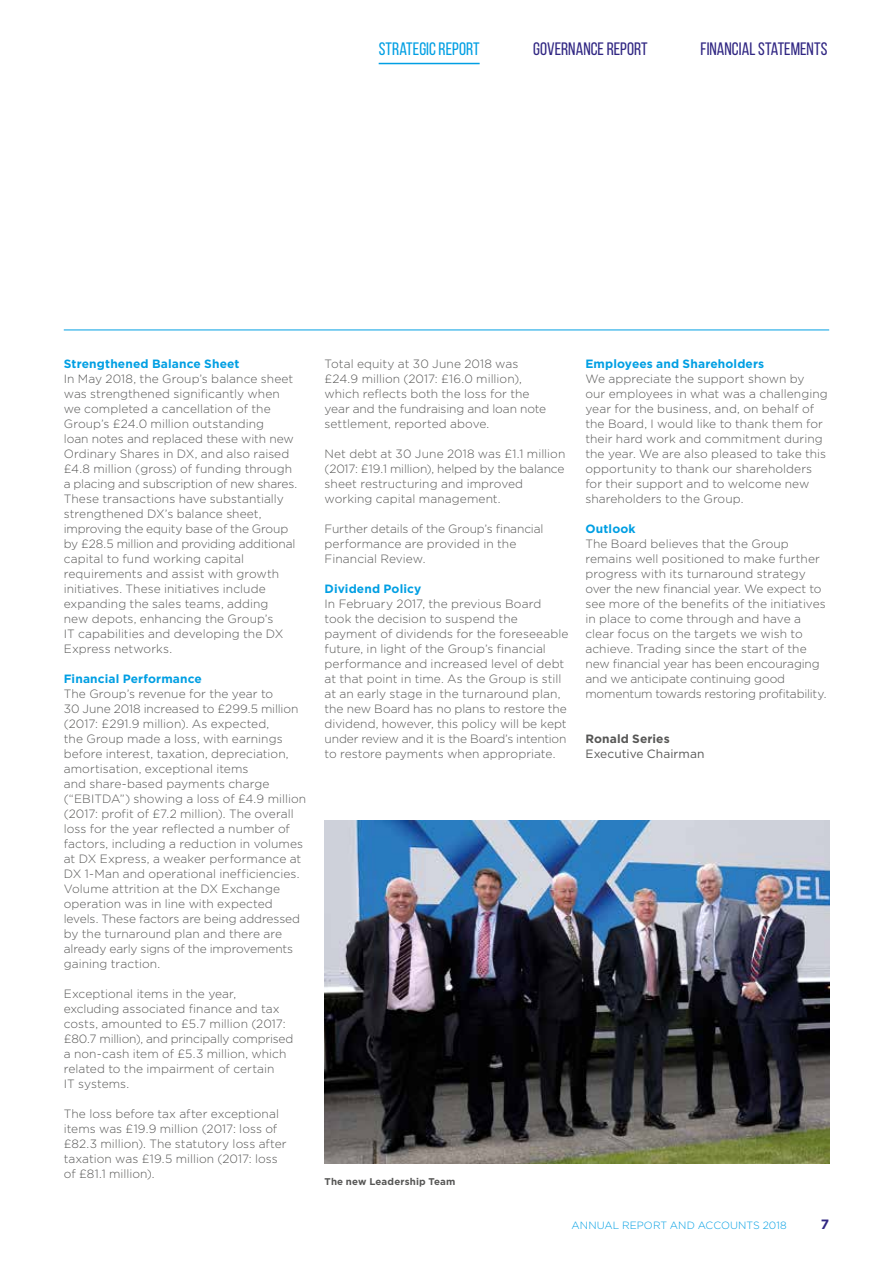
<style>
.page{position:relative;width:893px;height:1263px;background:#fff}
.page>*{position:absolute;margin:0;border:0;box-sizing:border-box;transform-origin:0 0}
.t1{font:18px "Bebas Neue";color:#312783}
.t2{font:18px "Bebas Neue";color:#009fe3}
.t3{font:700 13.5px "Gotham";color:#312783}
.t4{font:300 12px/15px "Gotham";color:#575756}
.t5{font:700 12px "Gotham";letter-spacing:.01em;color:#009fe3}
.t6{font:12px "Gotham";letter-spacing:.005em;color:#575756}
.t7{font:700 12px "Gotham";letter-spacing:.01em;color:#575756}
.t8{font:300 10.5px "Gotham";letter-spacing:.005em;color:#009fe3}
.t9{font:700 9.75px "Gotham";letter-spacing:.015em;color:#575756}
</style>
<div class="page">
<hr style="left:379px;top:63px;width:101px;height:1px;background:#009fe3">
<img style="left:325px;top:821px;width:504px;height:342px">
<hr style="left:64px;top:330px;width:765px;height:1px;background:#009fe3">
<h1 class="t2" style="left:379px;top:39px;width:102px">STRATEGIC REPORT</h1>
<h1 class="t1" style="left:533px;top:39px;width:116px">GOVERNANCE REPORT</h1>
<h1 class="t1" style="left:701px;top:39px;width:128px">FINANCIAL STATEMENTS</h1>
<p class="t5" style="left:64px;top:355px;width:177px">Strengthened Balance Sheet</p>
<p class="t4" style="left:64px;top:371px;width:235px">In May 2018, the Group’s balance sheet was strengthened significantly when we completed a cancellation of the Group’s £24.0 million outstanding<br>loan notes and replaced these with new Ordinary Shares in DX, and also raised £4.8 million (gross) of funding through a placing and subscription of new shares.<br>These transactions have substantially strengthened DX’s balance sheet, improving the equity base of the Group by £28.5 million and providing additional capital to fund working capital requirements and assist with growth initiatives. These initiatives include expanding the sales teams, adding<br>new depots, enhancing the Group’s<br>IT capabilities and developing the DX Express networks.</p>
<p class="t5" style="left:64px;top:670px;width:140px">Financial Performance</p>
<p class="t4" style="left:64px;top:686px;width:244px">The Group’s revenue for the year to<br>30 June 2018 increased to £299.5 million (2017: £291.9 million). As expected,<br>the Group made a loss, with earnings before interest, taxation, depreciation, amortisation, exceptional items<br>and share-based payments charge (“EBITDA”) showing a loss of £4.9 million (2017: profit of £7.2 million). The overall loss for the year reflected a number of factors, including a reduction in volumes at DX Express, a weaker performance at DX 1-Man and operational inefficiencies.<br>Volume attrition at the DX Exchange operation was in line with expected levels. These factors are being addressed by the turnaround plan and there are already early signs of the improvements gaining traction.</p>
<p class="t4" style="left:64px;top:986px;width:231px">Exceptional items in the year, excluding associated finance and tax costs, amounted to £5.7 million (2017: £80.7 million), and principally comprised a non-cash item of £5.3 million, which related to the impairment of certain<br>IT systems.</p>
<p class="t4" style="left:64px;top:1106px;width:224px">The loss before tax after exceptional items was £19.9 million (2017: loss of £82.3 million). The statutory loss after taxation was £19.5 million (2017: loss of £81.1 million).</p>
<p class="t4" style="left:325px;top:356px;width:223px">Total equity at 30 June 2018 was £24.9 million (2017: £16.0 million), which reflects both the loss for the year and the fundraising and loan note settlement, reported above.</p>
<p class="t4" style="left:325px;top:446px;width:242px">Net debt at 30 June 2018 was £1.1 million (2017: £19.1 million), helped by the balance sheet restructuring and improved working capital management.</p>
<p class="t4" style="left:325px;top:521px;width:220px">Further details of the Group’s financial performance are provided in the<br>Financial Review.</p>
<p class="t5" style="left:325px;top:580px;width:98px">Dividend Policy</p>
<p class="t4" style="left:325px;top:596px;width:245px">In February 2017, the previous Board took the decision to suspend the payment of dividends for the foreseeable future, in light of the Group’s financial performance and increased level of debt at that point in time. As the Group is still at an early stage in the turnaround plan, the new Board has no plans to restore the dividend, however, this policy will be kept under review and it is the Board’s intention to restore payments when appropriate.</p>
<p class="t5" style="left:585px;top:355px;width:180px">Employees and Shareholders</p>
<p class="t4" style="left:585px;top:371px;width:244px">We appreciate the support shown by<br>our employees in what was a challenging year for the business, and, on behalf of the Board, I would like to thank them for their hard work and commitment during the year. We are also pleased to take this opportunity to thank our shareholders for their support and to welcome new shareholders to the Group.</p>
<p class="t5" style="left:585px;top:520px;width:52px">Outlook</p>
<p class="t4" style="left:585px;top:536px;width:243px">The Board believes that the Group remains well positioned to make further progress with its turnaround strategy over the new financial year. We expect to see more of the benefits of the initiatives in place to come through and have a clear focus on the targets we wish to achieve. Trading since the start of the new financial year has been encouraging and we anticipate continuing good momentum towards restoring profitability.</p>
<p class="t7" style="left:585px;top:730px;width:86px">Ronald Series</p>
<p class="t6" style="left:585px;top:746px;width:121px">Executive Chairman</p>
<p class="t9" style="left:325px;top:1175px;width:132px">The new Leadership Team</p>
<p class="t8" style="left:572px;top:1218px;width:217px">ANNUAL REPORT AND ACCOUNTS 2018</p>
<p class="t3" style="left:821px;top:1215px;width:10px">7</p>
</div>
